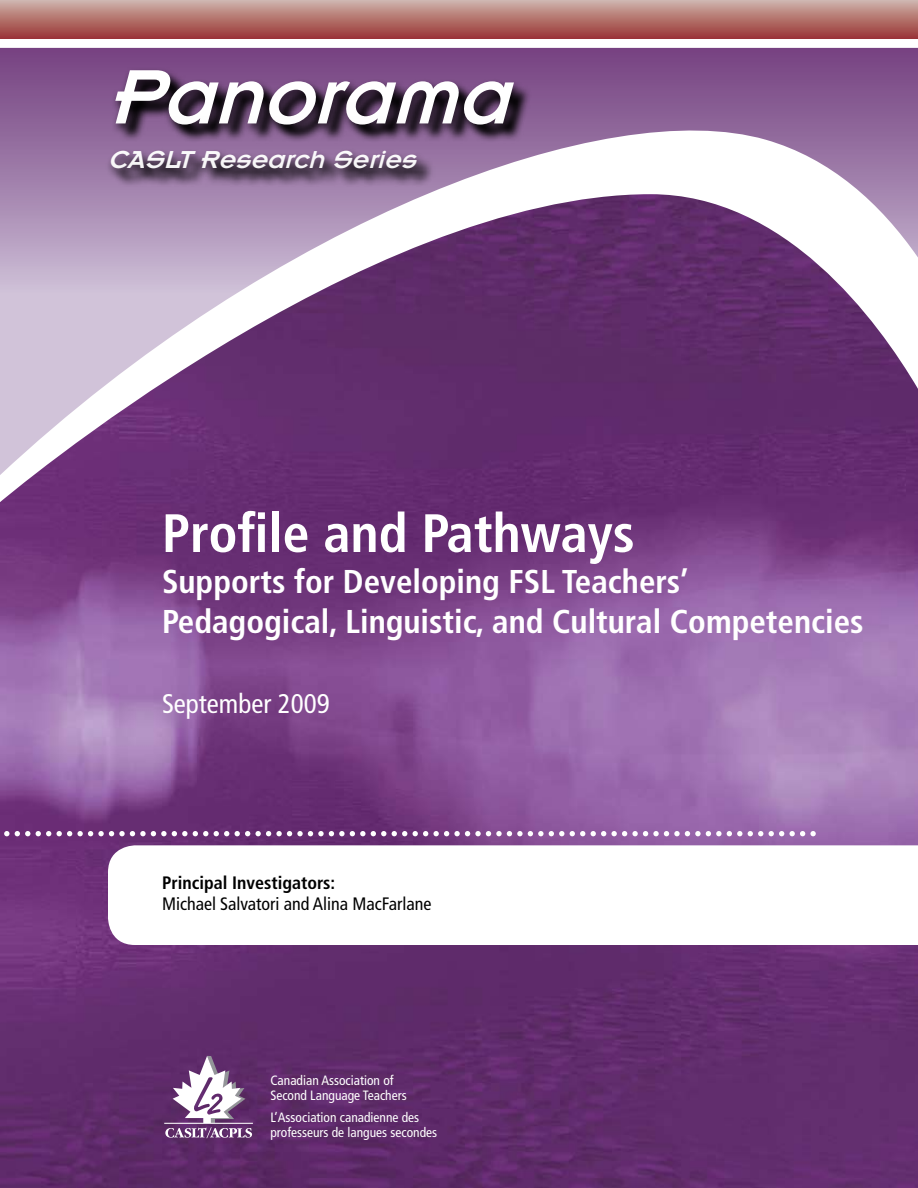
<style>
.page{position:relative;width:918px;height:1188px;background:#fff}
.page>*{position:absolute;margin:0;border:0;box-sizing:border-box;transform-origin:0 0}
.t1{font:italic 84.75px "Insignia A";color:#fff}
.t2{font:700 condensed 54px "Frutiger";color:#fff}
.t3{font:700 condensed 33px/40.5px "Frutiger";color:#fff}
.t4{font:italic 27px "Insignia A";color:#fff;scale:1.05 1}
.t5{font:condensed 27px "Frutiger";color:#fff}
.t6{font:condensed 18px "Frutiger";color:#000}
.t7{font:700 condensed 18px "Frutiger";color:#000}
.t8{font:condensed 13.5px/15px "Frutiger";color:#fff}
</style>
<div class="page">
<svg style="left:0;top:48px;width:918px;height:146px"></svg>
<div style="left:0;top:0;width:918px;height:38px;background:linear-gradient(to bottom,#ceb4aa,#9c3838)"></div>
<img style="left:0;top:194px;width:918px;height:994px">
<div style="left:105px;top:67px;width:419px;height:114px;background:#000;opacity:.75"></div>
<svg style="left:113px;top:73px;width:419px;height:114px"></svg>
<svg style="left:108px;top:845px;width:810px;height:100px"></svg>
<svg style="left:4px;top:831px;width:26px;height:5px"></svg>
<svg style="left:36px;top:831px;width:15px;height:5px"></svg>
<svg style="left:57px;top:831px;width:151px;height:5px"></svg>
<svg style="left:214px;top:831px;width:15px;height:5px"></svg>
<svg style="left:235px;top:831px;width:151px;height:5px"></svg>
<svg style="left:392px;top:831px;width:15px;height:5px"></svg>
<svg style="left:413px;top:831px;width:151px;height:5px"></svg>
<svg style="left:570px;top:831px;width:15px;height:5px"></svg>
<svg style="left:591px;top:831px;width:151px;height:5px"></svg>
<svg style="left:748px;top:831px;width:15px;height:5px"></svg>
<svg style="left:769px;top:831px;width:47px;height:5px"></svg>
<svg style="left:164px;top:1056px;width:89px;height:82px"></svg>
<h1 class="t1" style="left:108px;top:54px;width:425px">Panorama</h1>
<h3 class="t4" style="left:108px;top:146px;width:302px">CASLT Research Series</h3>
<h2 class="t2" style="left:162px;top:501px;width:474px">Profile and Pathways</h2>
<h3 class="t3" style="left:162px;top:561px;width:703px">Supports for Developing FSL Teachers’<br>Pedagogical, Linguistic, and Cultural Competencies</h3>
<h3 class="t5" style="left:162px;top:688px;width:169px">September 2009</h3>
<h3 class="t7" style="left:162px;top:872px;width:175px">Principal Investigators:</h3>
<h3 class="t6" style="left:162px;top:894px;width:271px">Michael Salvatori and Alina MacFarlane</h3>
<p class="t8" style="left:270px;top:1073px;width:138px">Canadian Association of<br>Second Language Teachers</p>
<p class="t8" style="left:270px;top:1110px;width:168px">L’Association canadienne des professeurs de langues secondes</p>
</div>
